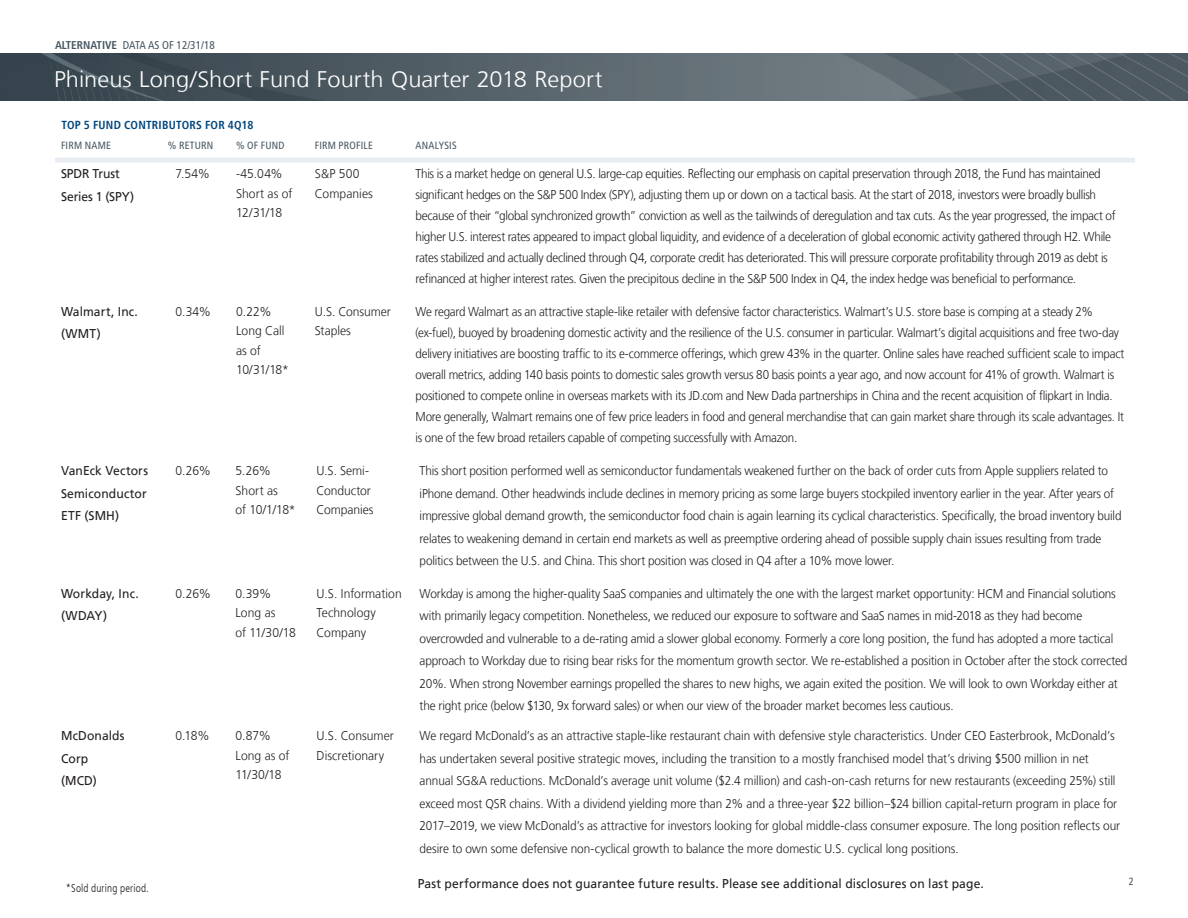
<style>
.page{position:relative;width:1188px;height:918px;background:#fff}
.page>*{position:absolute;margin:0;border:0;box-sizing:border-box;transform-origin:0 0}
.t1{font:300 22.5px "Frutiger LT";letter-spacing:.005em;color:#fff;scale:1.05 1}
.t2{font:300 12.75px/22.5px "Frutiger LT";letter-spacing:-.015em;color:#231f20;scale:.93 1}
.t3{font:300 12.75px/21px "Frutiger LT";letter-spacing:-.015em;color:#231f20;scale:.92 1}
.t4{font:300 12.75px/21px "Frutiger LT";letter-spacing:-.015em;color:#231f20;scale:.91 1}
.t5{font:12.75px/22.5px "Frutiger LT";letter-spacing:.01em;color:#231f20;scale:.95 1}
.t6{font:300 12.75px/19.5px "Frutiger LT";letter-spacing:-.015em;color:#231f20;scale:.95 1}
.t7{font:300 12.75px/19.5px "Frutiger LT";letter-spacing:.005em;color:#231f20;scale:.95 1}
.t8{font:700 condensed 11.7px "Frutiger LT";letter-spacing:.02em;color:#00467e}
.t9{font:condensed 11.25px "Frutiger LT";color:#45555f}
.t10{font:300 condensed 11.25px "Frutiger LT";letter-spacing:.015em;color:#231f20}
.t11{font:condensed 10.5px "Frutiger LT";letter-spacing:.02em;color:#45555f}
.s1{font-weight:700}
</style>
<div class="page">
<svg style="left:0;top:54px;width:1188px;height:47px;background:#525f67"></svg>
<svg style="left:55px;top:158px;width:1080px;height:5px"></svg>
<p class="t9" style="left:55px;top:39px;width:161px"><span class="s1">ALTERNATIVE</span> DATA AS OF 12/31/18</p>
<h1 class="t1" style="left:54px;top:66px;width:524px">Phineus Long/Short Fund Fourth Quarter 2018 Report</h1>
<p class="t8" style="left:61px;top:118px;width:193px">TOP 5 FUND CONTRIBUTORS FOR 4Q18</p>
<p class="t11" style="left:61px;top:139px;width:52px">FIRM NAME</p>
<p class="t11" style="left:168px;top:139px;width:47px">% RETURN</p>
<p class="t11" style="left:236px;top:139px;width:50px">% OF FUND</p>
<p class="t11" style="left:315px;top:139px;width:60px">FIRM PROFILE</p>
<p class="t11" style="left:416px;top:139px;width:43px">ANALYSIS</p>
<p class="t5" style="left:61px;top:163px;width:78px">SPDR Trust<br>Series 1 (SPY)</p>
<p class="t6" style="left:176px;top:164px;width:38px">7.54%</p>
<p class="t6" style="left:236px;top:164px;width:61px">-45.04%<br>Short as of<br>12/31/18</p>
<p class="t7" style="left:315px;top:164px;width:63px">S&amp;P 500<br>Companies</p>
<p class="t3" style="left:416px;top:163px;width:763px">This is a market hedge on general U.S. large-cap equities. Reflecting our emphasis on capital preservation through 2018, the Fund has maintained significant hedges on the S&amp;P 500 Index (SPY), adjusting them up or down on a tactical basis. At the start of 2018, investors were broadly bullish because of their “global synchronized growth” conviction as well as the tailwinds of deregulation and tax cuts. As the year progressed, the impact of higher U.S. interest rates appeared to impact global liquidity, and evidence of a deceleration of global economic activity gathered through H2. While rates stabilized and actually declined through Q4, corporate credit has deteriorated. This will pressure corporate profitability through 2019 as debt is refinanced at higher interest rates. Given the precipitous decline in the S&amp;P 500 Index in Q4, the index hedge was beneficial to performance.</p>
<p class="t5" style="left:61px;top:300px;width:83px">Walmart, Inc. (WMT)</p>
<p class="t6" style="left:176px;top:302px;width:39px">0.34%</p>
<p class="t6" style="left:236px;top:302px;width:57px">0.22%<br>Long Call as of<br>10/31/18*</p>
<p class="t6" style="left:315px;top:302px;width:81px">U.S. Consumer<br>Staples</p>
<p class="t4" style="left:416px;top:301px;width:781px">We regard Walmart as an attractive staple-like retailer with defensive factor characteristics. Walmart’s U.S. store base is comping at a steady 2% (ex-fuel), buoyed by broadening domestic activity and the resilience of the U.S. consumer in particular. Walmart’s digital acquisitions and free two-day delivery initiatives are boosting traffic to its e-commerce offerings, which grew 43% in the quarter. Online sales have reached sufficient scale to impact overall metrics, adding 140 basis points to domestic sales growth versus 80 basis points a year ago, and now account for 41% of growth. Walmart is positioned to compete online in overseas markets with its JD.com and New Dada partnerships in China and the recent acquisition of flipkart in India.<br>More generally, Walmart remains one of few price leaders in food and general merchandise that can gain market share through its scale advantages. It is one of the few broad retailers capable of competing successfully with Amazon.</p>
<p class="t5" style="left:61px;top:460px;width:93px;text-align:justify">VanEck Vectors Semiconductor ETF (SMH)</p>
<p class="t6" style="left:176px;top:462px;width:39px">0.26%</p>
<p class="t6" style="left:236px;top:462px;width:65px">5.26%<br>Short as<br>of 10/1/18*</p>
<p class="t6" style="left:316px;top:461px;width:62px">U.S. Semi-<br>Conductor<br>Companies</p>
<p class="t3" style="left:420px;top:460px;width:764px;line-height:22.5px">This short position performed well as semiconductor fundamentals weakened further on the back of order cuts from Apple suppliers related to iPhone demand. Other headwinds include declines in memory pricing as some large buyers stockpiled inventory earlier in the year. After years of impressive global demand growth, the semiconductor food chain is again learning its cyclical characteristics. Specifically, the broad inventory build relates to weakening demand in certain end markets as well as preemptive ordering ahead of possible supply chain issues resulting from trade politics between the U.S. and China. This short position was closed in Q4 after a 10% move lower.</p>
<p class="t5" style="left:61px;top:582px;width:83px">Workday, Inc. (WDAY)</p>
<p class="t6" style="left:176px;top:584px;width:39px">0.26%</p>
<p class="t7" style="left:236px;top:584px;width:65px">0.39%<br>Long as<br>of 11/30/18</p>
<p class="t7" style="left:316px;top:584px;width:91px">U.S. Information<br>Technology<br>Company</p>
<p class="t2" style="left:420px;top:582px;width:763px">Workday is among the higher-quality SaaS companies and ultimately the one with the largest market opportunity: HCM and Financial solutions with primarily legacy competition. Nonetheless, we reduced our exposure to software and SaaS names in mid-2018 as they had become overcrowded and vulnerable to a de-rating amid a slower global economy. Formerly a core long position, the fund has adopted a more tactical approach to Workday due to rising bear risks for the momentum growth sector. We re-established a position in October after the stock corrected 20%. When strong November earnings propelled the shares to new highs, we again exited the position. We will look to own Workday either at the right price (below $130, 9x forward sales) or when our view of the broader market becomes less cautious.</p>
<p class="t5" style="left:61px;top:724px;width:69px">McDonalds<br>Corp (MCD)</p>
<p class="t6" style="left:176px;top:726px;width:37px">0.18%</p>
<p class="t7" style="left:236px;top:726px;width:58px">0.87%<br>Long as of<br>11/30/18</p>
<p class="t7" style="left:317px;top:726px;width:83px">U.S. Consumer<br>Discretionary</p>
<p class="t2" style="left:420px;top:725px;width:755px">We regard McDonald’s as an attractive staple-like restaurant chain with defensive style characteristics. Under CEO Easterbrook, McDonald’s has undertaken several positive strategic moves, including the transition to a mostly franchised model that’s driving $500 million in net annual SG&amp;A reductions. McDonald’s average unit volume ($2.4 million) and cash-on-cash returns for new restaurants (exceeding 25%) still exceed most QSR chains. With a dividend yielding more than 2% and a three-year $22 billion–$24 billion capital-return program in place for 2017–2019, we view McDonald’s as attractive for investors looking for global middle-class consumer exposure. The long position reflects our desire to own some defensive non-cyclical growth to balance the more domestic U.S. cyclical long positions.</p>
<p class="t10" style="left:66px;top:881px;width:84px">*Sold during period.</p>
<p class="t5" style="left:418px;top:872px;width:597px">Past performance does not guarantee future results. Please see additional disclosures on last page.</p>
<p class="t11" style="left:1129px;top:876px;width:7px">2</p>
</div>
